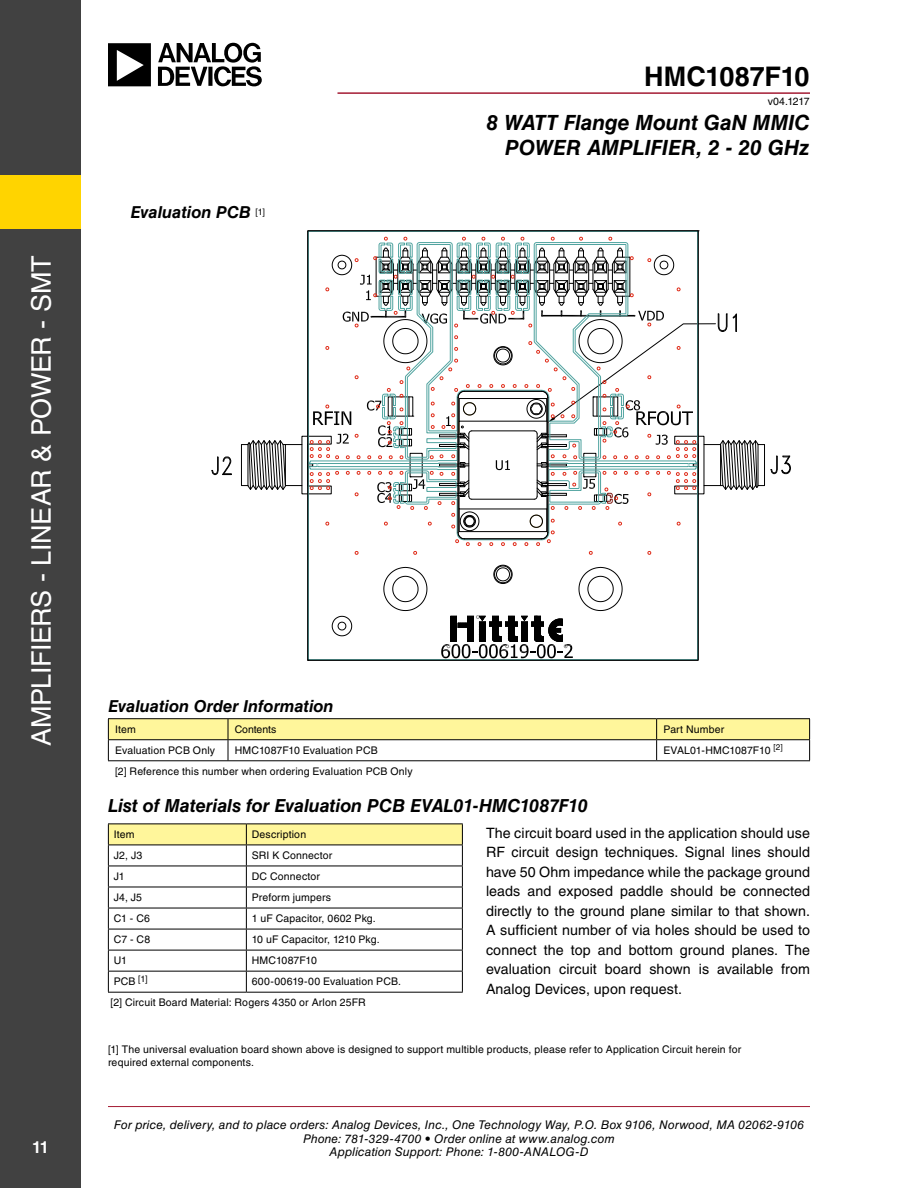
<style>
.page{position:relative;width:918px;height:1188px;background:#fff}
.page>*{position:absolute;margin:0;border:0;box-sizing:border-box;transform-origin:0 0}
.t1{font:27px "Helvetica LT Std";letter-spacing:-.015em;color:#fff}
.t2{font:700 27px "Helvetica LT Std";letter-spacing:-.005em;color:#000}
.t3{font:italic 700 21px/25.2px "Helvetica LT Std";letter-spacing:-.005em;color:#000;text-align:right}
.t4{font:italic 700 18px "Helvetica LT Std";letter-spacing:-.005em;color:#000}
.t5{font:italic 700 16.5px "Helvetica LT Std";color:#000}
.t6{font:700 16.5px "Helvetica LT Std";color:#fff}
.t7{font:14.25px/19.5px "Helvetica LT Std";letter-spacing:.005em;color:#000;text-align:justify}
.t8{font:italic 12px/13.5px "Helvetica LT Std";letter-spacing:.01em;color:#000;text-align:center}
.t9{font:10.5px/13.5px "Helvetica LT Std";letter-spacing:.015em;color:#000}
.t10{font:10.5px "Helvetica LT Std";letter-spacing:-.005em;color:#000}
</style>
<div class="page">
<div style="left:0;top:0;width:81px;height:1188px;background:#414141"></div>
<hr style="left:108px;top:1106px;width:702px;height:1px;background:#a41b33">
<hr style="left:338px;top:92px;width:472px;height:2px;background:#a41b33">
<div style="left:0;top:175px;width:81px;height:54px;background:#ffd400"></div>
<svg style="left:108px;top:43px;width:154px;height:43px"></svg>
<hr style="left:108px;top:718px;width:120px;height:1px;background:#000">
<hr style="left:228px;top:718px;width:429px;height:1px;background:#000">
<hr style="left:657px;top:718px;width:153px;height:1px;background:#000">
<svg style="left:108px;top:719px;width:702px;height:41px"></svg>
<hr style="left:108px;top:760px;width:120px;height:1px;background:#000">
<hr style="left:228px;top:760px;width:429px;height:1px;background:#000">
<hr style="left:657px;top:760px;width:153px;height:1px;background:#000">
<svg style="left:108px;top:824px;width:355px;height:168px"></svg>
<hr style="left:108px;top:992px;width:138px;height:1px;background:#000">
<hr style="left:246px;top:992px;width:217px;height:1px;background:#000">
<svg style="left:211px;top:456px;width:21px;height:20px"></svg>
<svg style="left:241px;top:230px;width:550px;height:431px"></svg>
<h1 class="t1" style="left:26px;top:746px;width:492px;rotate:-90deg">Amplifiers - Linear &amp; Power - SMT</h1>
<h3 class="t6" style="left:32px;top:1138px;width:18px">11</h3>
<h3 class="t5" style="left:131px;top:202px;width:136px">Evaluation PCB <sup>[1]</sup></h3>
<h1 class="t2" style="left:644px;top:60px;width:167px">HMC1087F10</h1>
<p class="t9" style="left:768px;top:94px;width:43px">v04.1217</p>
<h2 class="t3" style="left:487px;top:109px;width:325px">8 WATT Flange Mount GaN MMIC<br>POWER AMPLIFIER, 2 - 20 GHz</h2>
<h3 class="t5" style="left:108px;top:696px;width:227px">Evaluation Order Information</h3>
<p class="t9" style="left:115px;top:723px;width:22px">Item</p>
<p class="t9" style="left:235px;top:723px;width:43px">Contents</p>
<p class="t9" style="left:663px;top:723px;width:62px">Part Number</p>
<p class="t9" style="left:115px;top:744px;width:102px">Evaluation PCB Only</p>
<p class="t9" style="left:235px;top:744px;width:145px">HMC1087F10 Evaluation PCB</p>
<p class="t10" style="left:663px;top:744px;width:121px">EVAL01-HMC1087F10 <sup>[2]</sup></p>
<p class="t9" style="left:115px;top:765px;width:299px">[2] Reference this number when ordering Evaluation PCB Only</p>
<h3 class="t4" style="left:108px;top:795px;width:481px">List of Materials for Evaluation PCB EVAL01-HMC1087F10</h3>
<p class="t9" style="left:114px;top:828px;width:22px">Item</p>
<p class="t9" style="left:252px;top:828px;width:56px">Description</p>
<p class="t9" style="left:114px;top:849px;width:30px">J2, J3</p>
<p class="t9" style="left:252px;top:849px;width:7px">SRI</p>
<p class="t9" style="left:272px;top:849px;width:61px">K Connector</p>
<p class="t9" style="left:114px;top:870px;width:12px">J1</p>
<p class="t9" style="left:252px;top:870px;width:70px">DC Connector</p>
<p class="t9" style="left:114px;top:891px;width:30px">J4, J5</p>
<p class="t9" style="left:252px;top:891px;width:81px">Preform jumpers</p>
<p class="t9" style="left:114px;top:912px;width:38px">C1 - C6</p>
<p class="t9" style="left:252px;top:912px;width:126px">1 uF Capacitor, 0602 Pkg.</p>
<p class="t9" style="left:114px;top:933px;width:38px">C7 - C8</p>
<p class="t9" style="left:252px;top:933px;width:129px">10 uF Capacitor, 1210 Pkg.</p>
<p class="t9" style="left:114px;top:954px;width:15px">U1</p>
<p class="t9" style="left:252px;top:954px;width:67px">HMC1087F10</p>
<p class="t9" style="left:114px;top:975px;width:35px">PCB <sup>[1]</sup></p>
<p class="t7" style="left:486px;top:823px;width:326px">The circuit board used in the application should use RF circuit design techniques. Signal lines should have 50 Ohm impedance while the package ground leads and exposed paddle should be connected directly to the ground plane similar to that shown.<br>A sufficient number of via holes should be used to connect the top and bottom ground planes. The evaluation circuit board shown is available from Analog Devices, upon request.</p>
<p class="t9" style="left:111px;top:971px;width:292px;line-height:21px;text-indent:141px">600-00619-00 Evaluation PCB. [2] Circuit Board Material: Rogers 4350 or Arlon 25FR</p>
<p class="t9" style="left:108px;top:1042px;width:635px">[1] The universal evaluation board shown above is designed to support multible products, please refer to Application Circuit herein for required external components.</p>
<p class="t8" style="left:114px;top:1118px;width:692px">For price, delivery, and to place orders: Analog Devices, Inc., One Technology Way, P.O. Box 9106, Norwood, MA 02062-9106<br>Phone: 781-329-4700 • Order online at www.analog.com<br>Application Support: Phone: 1-800-ANALOG-D</p>
</div>
